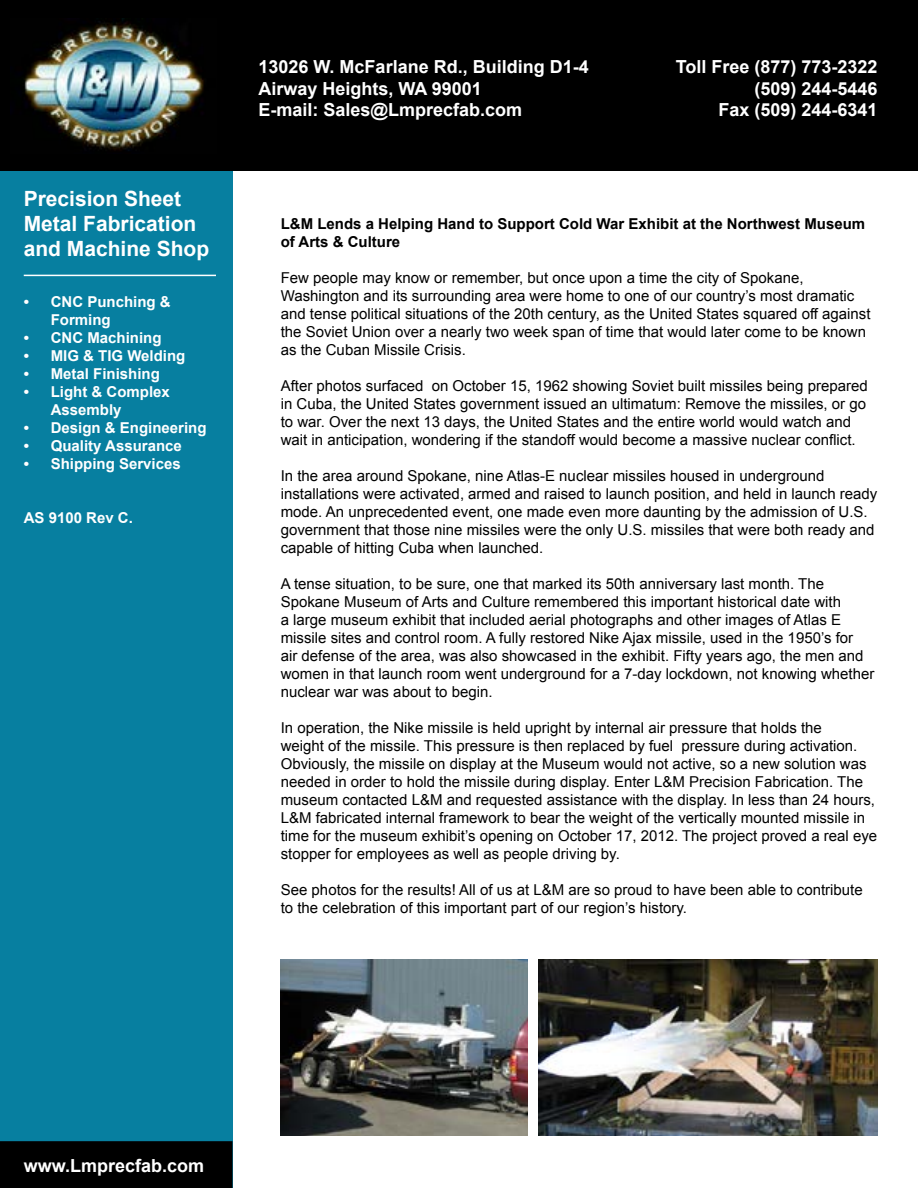
<style>
.page{position:relative;width:918px;height:1188px;background:#fff}
.page>*{position:absolute;margin:0;border:0;box-sizing:border-box;transform-origin:0 0}
.t1{font:700 21px/25.2px "Arial";color:#fff}
.t2{font:700 18px/21.6px "Arial";color:#fff}
.t3{font:15px/18px "Arial";color:#000}
.t4{font:700 15px/18px "Arial";color:#fff}
.t5{font:700 15px/18px "Arial";color:#000}
</style>
<div class="page">
<div style="left:0;top:0;width:232px;height:1188px;background:#077fa0"></div>
<div style="left:0;top:0;width:918px;height:171px;background:#000"></div>
<img style="left:11px;top:18px;width:205px;height:135px">
<div style="left:0;top:1141px;width:232px;height:47px;background:#000"></div>
<hr style="left:24px;top:275px;width:192px;height:1px;background:#fff">
<img style="left:538px;top:959px;width:340px;height:177px">
<img style="left:281px;top:959px;width:246px;height:177px">
<h1 class="t1" style="left:24px;top:187px;width:187px">Precision Sheet<br>Metal Fabrication and Machine Shop</h1>
<p class="t4" style="left:51px;top:293px;width:121px;text-indent:-27px">• CNC Punching &amp;<br>Forming</p>
<p class="t4" style="left:24px;top:329px;width:139px">• CNC Machining</p>
<p class="t4" style="left:24px;top:347px;width:163px">• MIG &amp; TIG Welding</p>
<p class="t4" style="left:24px;top:365px;width:138px">• Metal Finishing</p>
<p class="t4" style="left:51px;top:383px;width:121px;text-indent:-27px">• Light &amp; Complex<br>Assembly</p>
<p class="t4" style="left:24px;top:419px;width:184px">• Design &amp; Engineering</p>
<p class="t4" style="left:24px;top:437px;width:160px">• Quality Assurance</p>
<p class="t4" style="left:24px;top:455px;width:159px">• Shipping Services</p>
<p class="t4" style="left:24px;top:509px;width:111px">AS 9100 Rev C.</p>
<p class="t2" style="left:259px;top:56px;width:332px">13026 W. McFarlane Rd., Building D1-4<br>Airway Heights, WA 99001<br>E-mail: Sales@Lmprecfab.com</p>
<p class="t2" style="left:676px;top:56px;width:203px;text-align:right">Toll Free (877) 773-2322 (509) 244-5446<br>Fax (509) 244-6341</p>
<p class="t5" style="left:281px;top:215px;width:586px">L&amp;M Lends a Helping Hand to Support Cold War Exhibit at the Northwest Museum of Arts &amp; Culture</p>
<p class="t3" style="left:281px;top:269px;width:591px">Few people may know or remember, but once upon a time the city of Spokane, Washington and its surrounding area were home to one of our country’s most dramatic and tense political situations of the 20th century, as the United States squared off against the Soviet Union over a nearly two week span of time that would later come to be known as the Cuban Missile Crisis.</p>
<p class="t3" style="left:281px;top:377px;width:588px">After photos surfaced on October 15, 1962 showing Soviet built missiles being prepared in Cuba, the United States government issued an ultimatum: Remove the missiles, or go to war. Over the next 13 days, the United States and the entire world would watch and wait in anticipation, wondering if the standoff would become a massive nuclear conflict.</p>
<p class="t3" style="left:281px;top:467px;width:598px">In the area around Spokane, nine Atlas-E nuclear missiles housed in underground installations were activated, armed and raised to launch position, and held in launch ready mode. An unprecedented event, one made even more daunting by the admission of U.S. government that those nine missiles were the only U.S. missiles that were both ready and capable of hitting Cuba when launched.</p>
<p class="t3" style="left:281px;top:575px;width:595px">A tense situation, to be sure, one that marked its 50th anniversary last month. The Spokane Museum of Arts and Culture remembered this important historical date with<br>a large museum exhibit that included aerial photographs and other images of Atlas E missile sites and control room. A fully restored Nike Ajax missile, used in the 1950’s for<br>air defense of the area, was also showcased in the exhibit. Fifty years ago, the men and women in that launch room went underground for a 7-day lockdown, not knowing whether nuclear war was about to begin.</p>
<p class="t3" style="left:281px;top:719px;width:598px">In operation, the Nike missile is held upright by internal air pressure that holds the<br>weight of the missile. This pressure is then replaced by fuel pressure during activation.<br>Obviously, the missile on display at the Museum would not active, so a new solution was needed in order to hold the missile during display. Enter L&amp;M Precision Fabrication. The museum contacted L&amp;M and requested assistance with the display. In less than 24 hours, L&amp;M fabricated internal framework to bear the weight of the vertically mounted missile in time for the museum exhibit’s opening on October 17, 2012. The project proved a real eye stopper for employees as well as people driving by.</p>
<p class="t3" style="left:281px;top:881px;width:583px">See photos for the results! All of us at L&amp;M are so proud to have been able to contribute to the celebration of this important part of our region’s history.</p>
<p class="t2" style="left:24px;top:1155px;width:182px">www.Lmprecfab.com</p>
</div>
